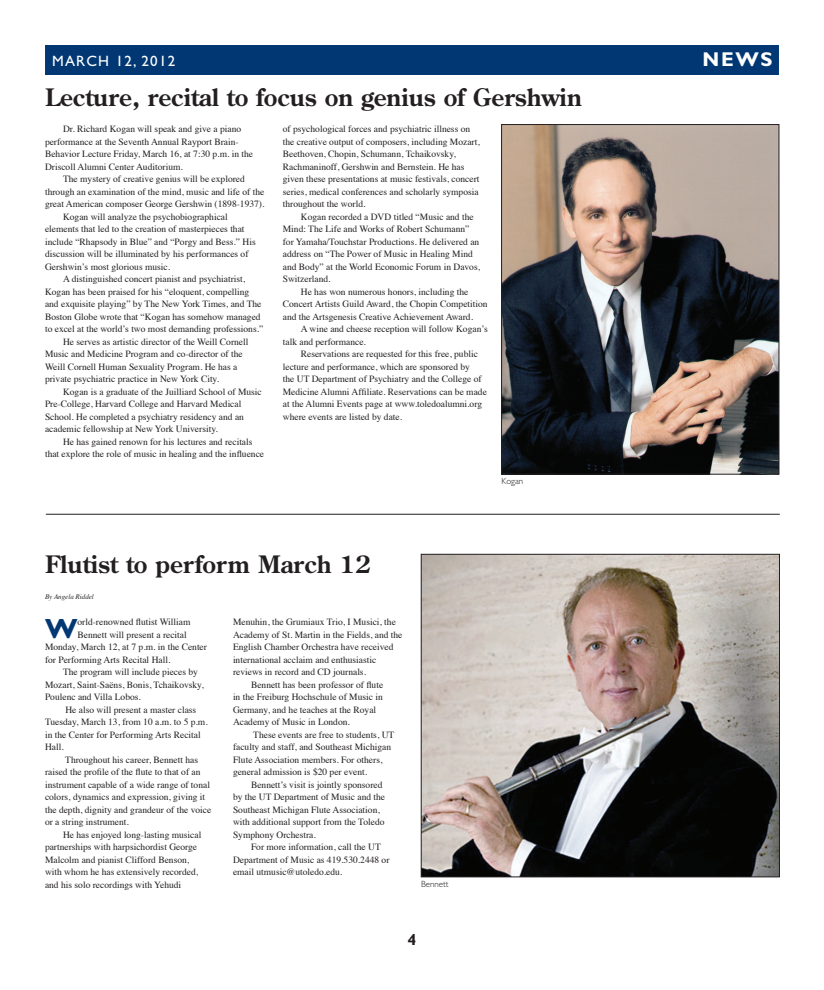
<style>
.page{position:relative;width:824px;height:990px;background:#fff}
.page>*{position:absolute;margin:0;border:0;box-sizing:border-box;transform-origin:0 0}
.Drop_Cap_2_Paragraph{font:700 27.8px "Gill Sans Std";color:#013874}
.Heading_24pt{font:700 24px "Century Old Style";color:#231f20}
.t1{font:700 20px "Gill Sans Std";color:#fff}
.t2{font:700 16px "Gill Sans Std";color:#231f20}
.t3{font:15px "Gill Sans Std";letter-spacing:.08em;color:#fff}
.Body_Text{font:9.5px/12.5px "Times";color:#231f20}
.Drop_Cap_2_Paragraph-2{font:9.5px "Times";color:#231f20}
.Cutline{font:300 9px "Gill Sans Std";color:#231f20}
.By_line{font:italic 7px "Times";color:#231f20}
</style>
<div class="page">
<div style="left:45px;top:45px;width:734px;height:30px;background:#013874"></div>
<hr style="left:46px;top:514px;width:733px;height:1px;background:#231f20">
<img style="left:503px;top:126px;width:274px;height:346px">
<div style="left:501px;top:124px;width:278px;height:350px;border:1px solid #231f20"></div>
<img style="left:423px;top:556px;width:354px;height:319px">
<div style="left:421px;top:554px;width:358px;height:323px;border:1px solid #231f20"></div>
<p class="t3" style="left:52px;top:52px;width:125px">MARCH 12, 2012</p>
<p class="t1" style="left:702px;top:47px;width:71px">NEWS</p>
<p class="Heading_24pt" style="left:45px;top:82px;width:538px">Lecture, recital to focus on genius of Gershwin</p>
<p class="Body_Text" style="left:45px;top:122px;width:210px;text-indent:18px">Dr. Richard Kogan will speak and give a piano performance at the Seventh Annual Rayport Brain-Behavior Lecture Friday, March 16, at 7:30 p.m. in the Driscoll Alumni Center Auditorium.</p>
<p class="Body_Text" style="left:45px;top:172px;width:221px;text-align:center">The mystery of creative genius will be explored<br>through an examination of the mind, music and life of the great American composer George Gershwin (1898-1937).</p>
<p class="Body_Text" style="left:45px;top:209px;width:212px;text-indent:18px">Kogan will analyze the psychobiographical elements that led to the creation of masterpieces that include “Rhapsody in Blue” and “Porgy and Bess.” His discussion will be illuminated by his performances of Gershwin’s most glorious music.</p>
<p class="Body_Text" style="left:45px;top:272px;width:220px;text-indent:18px">A distinguished concert pianist and psychiatrist, Kogan has been praised for his “eloquent, compelling and exquisite playing” by The New York Times, and The Boston Globe wrote that “Kogan has somehow managed to excel at the world’s two most demanding professions.”  </p>
<p class="Body_Text" style="left:45px;top:334px;width:205px;text-indent:18px">He serves as artistic director of the Weill Cornell Music and Medicine Program and co-director of the Weill Cornell Human Sexuality Program. He has a private psychiatric practice in New York City.</p>
<p class="Body_Text" style="left:45px;top:384px;width:218px;text-indent:18px">Kogan is a graduate of the Juilliard School of Music Pre-College, Harvard College and Harvard Medical School. He completed a psychiatry residency and an academic fellowship at New York University.</p>
<p class="Body_Text" style="left:45px;top:434px;width:220px;text-indent:18px">He has gained renown for his lectures and recitals that explore the role of music in healing and the influence</p>
<p class="Body_Text" style="left:283px;top:122px;width:198px">of psychological forces and psychiatric illness on the creative output of composers, including Mozart, Beethoven, Chopin, Schumann, Tchaikovsky, Rachmaninoff, Gershwin and Bernstein. He has given these presentations at music festivals, concert series, medical conferences and scholarly symposia throughout the world.</p>
<p class="Body_Text" style="left:283px;top:209px;width:199px;text-indent:18px">Kogan recorded a DVD titled “Music and the Mind: The Life and Works of Robert Schumann” for Yamaha/Touchstar Productions. He delivered an address on “The Power of Music in Healing Mind and Body” at the World Economic Forum in Davos, Switzerland.</p>
<p class="Body_Text" style="left:283px;top:284px;width:206px;text-indent:18px">He has won numerous honors, including the<br>Concert Artists Guild Award, the Chopin Competition and the Artsgenesis Creative Achievement Award.</p>
<p class="Body_Text" style="left:283px;top:322px;width:206px;text-indent:18px">A wine and cheese reception will follow Kogan’s talk and performance.</p>
<p class="Body_Text" style="left:283px;top:347px;width:205px;text-indent:18px">Reservations are requested for this free, public lecture and performance, which are sponsored by<br>the UT Department of Psychiatry and the College of Medicine Alumni Affiliate. Reservations can be made at the Alumni Events page at www.toledoalumni.org where events are listed by date.</p>
<p class="Heading_24pt" style="left:45px;top:549px;width:328px">Flutist to perform March 12</p>
<p class="By_line" style="left:45px;top:591px;width:50px">By Angela Riddel</p>
<p class="Drop_Cap_2_Paragraph" style="left:45px;top:612px;width:34px">W</p>
<p class="Drop_Cap_2_Paragraph-2" style="left:77px;top:613px;width:114px">orld-renowned flutist William</p>
<p class="Body_Text" style="left:233px;top:615px;width:171px">Menuhin, the Grumiaux Trio, I Musici, the Academy of St. Martin in the Fields, and the English Chamber Orchestra have received international acclaim and enthusiastic reviews in record and CD journals.</p>
<p class="Body_Text" style="left:233px;top:678px;width:152px;text-indent:18px">Bennett has been professor of flute in the Freiburg Hochschule of Music in Germany, and he teaches at the Royal Academy of Music in London.</p>
<p class="Body_Text" style="left:233px;top:728px;width:163px;text-indent:20px">These events are free to students, UT faculty and staff, and Southeast Michigan Flute Association members. For others, general admission is $20 per event.</p>
<p class="Body_Text" style="left:233px;top:778px;width:154px;text-indent:18px">Bennett’s visit is jointly sponsored by the UT Department of Music and the Southeast Michigan Flute Association, with additional support from the Toledo Symphony Orchestra.</p>
<p class="Body_Text" style="left:233px;top:840px;width:158px;text-indent:18px">For more information, call the UT<br>Department of Music as 419.530.2448 or email utmusic@utoledo.edu.</p>
<p class="Drop_Cap_2_Paragraph-2" style="left:77px;top:626px;width:111px">Bennett will present a recital</p>
<p class="Drop_Cap_2_Paragraph-2" style="left:45px;top:638px;width:163px">Monday, March 12, at 7 p.m. in the Center</p>
<p class="Drop_Cap_2_Paragraph-2" style="left:45px;top:651px;width:127px">for Performing Arts Recital Hall.</p>
<p class="Body_Text" style="left:45px;top:665px;width:160px;text-indent:18px">The program will include pieces by<br>Mozart, Saint-Saëns, Bonis, Tchaikovsky,<br>Poulenc and Villa Lobos.</p>
<p class="Body_Text" style="left:45px;top:703px;width:164px;text-indent:20px">He also will present a master class<br>Tuesday, March 13, from 10 a.m. to 5 p.m. in the Center for Performing Arts Recital<br>Hall.</p>
<p class="Body_Text" style="left:45px;top:753px;width:168px;text-indent:20px">Throughout his career, Bennett has raised the profile of the flute to that of an instrument capable of a wide range of tonal colors, dynamics and expression, giving it the depth, dignity and grandeur of the voice or a string instrument.</p>
<p class="Body_Text" style="left:45px;top:828px;width:158px;text-indent:18px">He has enjoyed long-lasting musical partnerships with harpsichordist George Malcolm and pianist Clifford Benson, with whom he has extensively recorded, and his solo recordings with Yehudi</p>
<p class="Cutline" style="left:421px;top:879px;width:29px">Bennett</p>
<p class="t2" style="left:407px;top:930px;width:10px">4</p>
<p class="Cutline" style="left:501px;top:476px;width:23px">Kogan</p>
</div>
